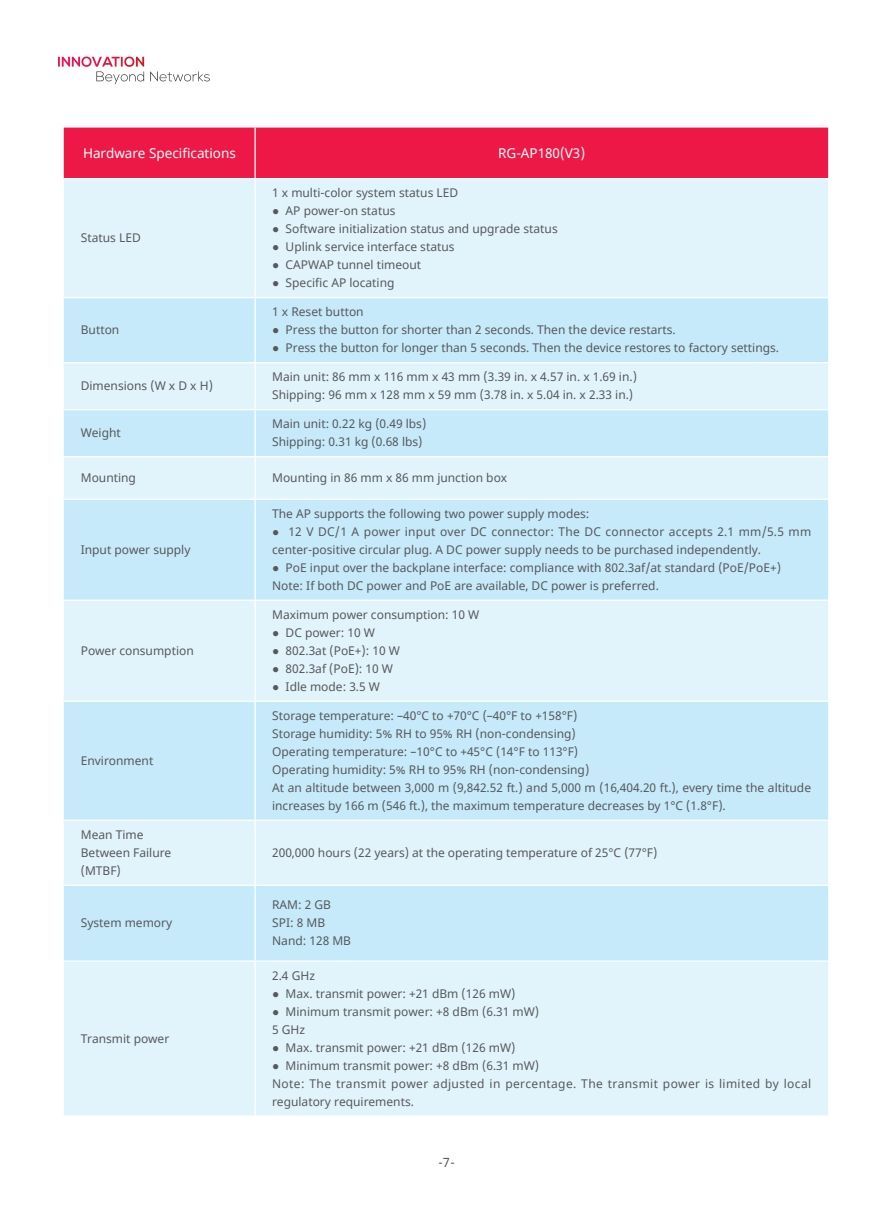
<style>
.page{position:relative;width:893px;height:1212px;background:#fff}
.page>*{position:absolute;margin:0;border:0;box-sizing:border-box;transform-origin:0 0}
.t1{font:13.5px "Noto Sans";color:#fff}
.t2{font:12.75px "Noto Sans";color:#57585a}
.t3{font:12px/18px "Noto Sans";color:#57585a}
.t4{font:12px/18px "Noto Sans";letter-spacing:.03em;color:#57585a}
</style>
<div class="page">
<svg style="left:58px;top:57px;width:86px;height:27px"></svg>
<svg style="left:150px;top:71px;width:60px;height:10px"></svg>
<div style="left:64px;top:128px;width:764px;height:50px;background:#ed1845"></div>
<div style="left:64px;top:179px;width:764px;height:936px;background:#e1f4fc"></div>
<svg style="left:64px;top:298px;width:764px;height:662px;background:#d0edfa"></svg>
<hr style="left:254px;top:128px;width:2px;height:50px;background:#fff">
<hr style="left:254px;top:179px;width:2px;height:118px;background:#fff">
<hr style="left:64px;top:297px;width:191px;height:1px;background:#fff">
<hr style="left:255px;top:297px;width:573px;height:1px;background:#fff">
<hr style="left:254px;top:298px;width:2px;height:64px;background:#fff">
<hr style="left:64px;top:362px;width:191px;height:1px;background:#fff">
<hr style="left:255px;top:362px;width:573px;height:1px;background:#fff">
<hr style="left:254px;top:363px;width:2px;height:46px;background:#fff">
<hr style="left:64px;top:409px;width:191px;height:1px;background:#fff">
<hr style="left:255px;top:409px;width:573px;height:1px;background:#fff">
<hr style="left:254px;top:410px;width:2px;height:46px;background:#fff">
<hr style="left:64px;top:456px;width:191px;height:1px;background:#fff">
<hr style="left:255px;top:456px;width:573px;height:1px;background:#fff">
<hr style="left:254px;top:457px;width:2px;height:41px;background:#fff">
<hr style="left:64px;top:498px;width:191px;height:2px;background:#fff">
<hr style="left:255px;top:498px;width:573px;height:2px;background:#fff">
<hr style="left:254px;top:500px;width:2px;height:100px;background:#fff">
<hr style="left:64px;top:600px;width:191px;height:1px;background:#fff">
<hr style="left:255px;top:600px;width:573px;height:1px;background:#fff">
<hr style="left:254px;top:601px;width:2px;height:100px;background:#fff">
<hr style="left:64px;top:701px;width:191px;height:1px;background:#fff">
<hr style="left:255px;top:701px;width:573px;height:1px;background:#fff">
<hr style="left:254px;top:702px;width:2px;height:118px;background:#fff">
<hr style="left:64px;top:820px;width:191px;height:1px;background:#fff">
<hr style="left:255px;top:820px;width:573px;height:1px;background:#fff">
<hr style="left:254px;top:821px;width:2px;height:64px;background:#fff">
<hr style="left:64px;top:885px;width:191px;height:1px;background:#fff">
<hr style="left:255px;top:885px;width:573px;height:1px;background:#fff">
<hr style="left:254px;top:886px;width:2px;height:74px;background:#fff">
<hr style="left:64px;top:960px;width:191px;height:2px;background:#fff">
<hr style="left:255px;top:960px;width:573px;height:2px;background:#fff">
<hr style="left:254px;top:962px;width:2px;height:153px;background:#fff">
<p class="t1" style="left:83px;top:144px;width:154px">Hardware Specifications</p>
<p class="t1" style="left:498px;top:144px;width:89px">RG-AP180(V3)</p>
<p class="t3" style="left:81px;top:229px;width:61px">Status LED</p>
<p class="t3" style="left:81px;top:321px;width:40px">Button</p>
<p class="t3" style="left:272px;top:184px;width:188px">1 x multi-color system status LED</p>
<p class="t3" style="left:272px;top:202px;width:125px">● AP power-on status</p>
<p class="t3" style="left:272px;top:220px;width:287px">● Software initialization status and upgrade status</p>
<p class="t3" style="left:272px;top:238px;width:184px">● Uplink service interface status</p>
<p class="t3" style="left:272px;top:256px;width:150px">● CAPWAP tunnel timeout</p>
<p class="t3" style="left:272px;top:274px;width:124px">● Specific AP locating</p>
<p class="t3" style="left:272px;top:303px;width:93px">1 x Reset button</p>
<p class="t3" style="left:272px;top:321px;width:405px">● Press the button for shorter than 2 seconds. Then the device restarts.</p>
<p class="t3" style="left:272px;top:339px;width:508px">● Press the button for longer than 5 seconds. Then the device restores to factory settings.</p>
<p class="t3" style="left:81px;top:377px;width:134px">Dimensions (W x D x H)</p>
<p class="t3" style="left:272px;top:368px;width:366px">Main unit: 86 mm x 116 mm x 43 mm (3.39 in. x 4.57 in. x 1.69 in.)<br>Shipping: 96 mm x 128 mm x 59 mm (3.78 in. x 5.04 in. x 2.33 in.)</p>
<p class="t3" style="left:81px;top:424px;width:42px">Weight</p>
<p class="t3" style="left:272px;top:415px;width:156px">Main unit: 0.22 kg (0.49 lbs)<br>Shipping: 0.31 kg (0.68 lbs)</p>
<p class="t3" style="left:81px;top:469px;width:57px">Mounting</p>
<p class="t3" style="left:272px;top:469px;width:236px">Mounting in 86 mm x 86 mm junction box</p>
<p class="t3" style="left:81px;top:541px;width:111px">Input power supply</p>
<p class="t3" style="left:81px;top:642px;width:114px">Power consumption</p>
<p class="t3" style="left:81px;top:752px;width:74px">Environment</p>
<p class="t3" style="left:81px;top:826px;width:92px">Mean Time<br>Between Failure (MTBF)</p>
<p class="t3" style="left:81px;top:914px;width:93px">System memory</p>
<p class="t3" style="left:81px;top:1030px;width:90px">Transmit power</p>
<p class="t3" style="left:272px;top:505px;width:319px">The AP supports the following two power supply modes:</p>
<p class="t3" style="left:272px;top:523px;width:541px">● 12 V DC/1 A power input over DC connector: The DC connector accepts 2.1 mm/5.5 mm center-positive circular plug. A DC power supply needs to be purchased independently.</p>
<p class="t3" style="left:272px;top:559px;width:510px">● PoE input over the backplane interface: compliance with 802.3af/at standard (PoE/PoE+)<br>Note: If both DC power and PoE are available, DC power is preferred.</p>
<p class="t3" style="left:272px;top:606px;width:209px">Maximum power consumption: 10 W</p>
<p class="t3" style="left:272px;top:624px;width:104px">● DC power: 10 W</p>
<p class="t3" style="left:272px;top:642px;width:129px">● 802.3at (PoE+): 10 W</p>
<p class="t3" style="left:272px;top:660px;width:122px">● 802.3af (PoE): 10 W</p>
<p class="t3" style="left:272px;top:678px;width:109px">● Idle mode: 3.5 W</p>
<p class="t3" style="left:272px;top:707px;width:540px">Storage temperature: –40°C to +70°C (–40°F to +158°F)<br>Storage humidity: 5% RH to 95% RH (non-condensing)<br>Operating temperature: –10°C to +45°C (14°F to 113°F)<br>Operating humidity: 5% RH to 95% RH (non-condensing)<br>At an altitude between 3,000 m (9,842.52 ft.) and 5,000 m (16,404.20 ft.), every time the altitude increases by 166 m (546 ft.), the maximum temperature decreases by 1°C (1.8°F).</p>
<p class="t3" style="left:272px;top:844px;width:387px">200,000 hours (22 years) at the operating temperature of 25°C (77°F)</p>
<p class="t3" style="left:272px;top:896px;width:80px">RAM: 2 GB<br>SPI: 8 MB<br>Nand: 128 MB</p>
<p class="t3" style="left:272px;top:967px;width:44px">2.4 GHz</p>
<p class="t3" style="left:272px;top:985px;width:245px">● Max. transmit power: +21 dBm (126 mW)</p>
<p class="t3" style="left:272px;top:1003px;width:269px">● Minimum transmit power: +8 dBm (6.31 mW)<br>5 GHz</p>
<p class="t3" style="left:272px;top:1039px;width:245px">● Max. transmit power: +21 dBm (126 mW)</p>
<p class="t4" style="left:272px;top:1057px;width:541px">● Minimum transmit power: +8 dBm (6.31 mW)<br>Note: The transmit power adjusted in percentage. The transmit power is limited by local regulatory requirements.</p>
<p class="t2" style="left:438px;top:1153px;width:18px">-7-</p>
</div>
